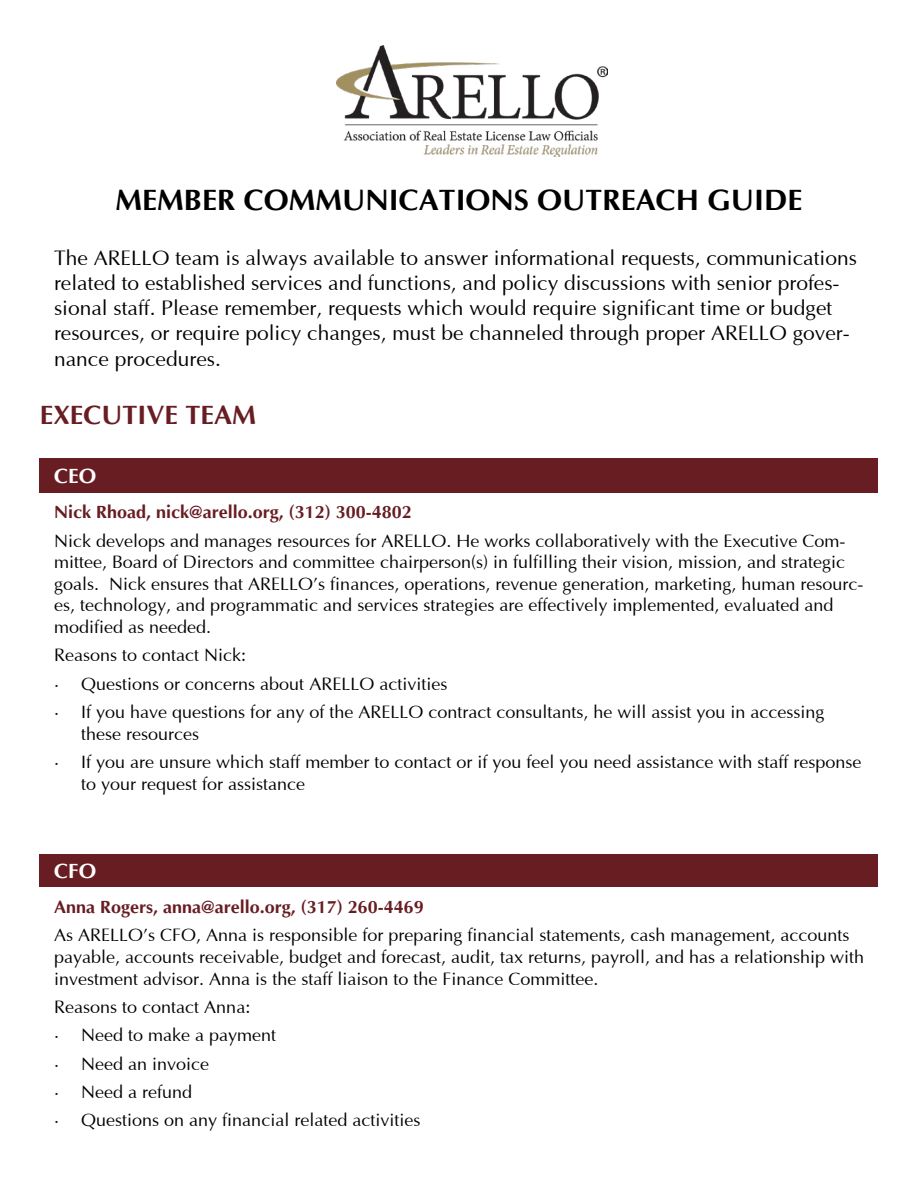
<style>
.page{position:relative;width:918px;height:1188px;background:#fff}
.page>*{position:absolute;margin:0;border:0;box-sizing:border-box;transform-origin:0 0}
.t1{font:700 30px "Optima";color:#000}
.t2{font:700 27px "Optima";color:#681d23}
.t3{font:21px/25.2px "Optima";color:#000}
.t4{font:700 21px "Optima";color:#fff}
.t5{font:18px/28.3px "Optima";color:#000}
.t6{font:700 18px "Optima";color:#681d23}
</style>
<div class="page">
<img style="left:337px;top:46px;width:270px;height:111px">
<div style="left:40px;top:459px;width:838px;height:34px;background:#681d23"></div>
<div style="left:40px;top:854px;width:838px;height:32px;background:#681d23"></div>
<h1 class="t1" style="left:116px;top:183px;width:688px">MEMBER COMMUNICATIONS OUTREACH GUIDE</h1>
<p class="t3" style="left:54px;top:246px;width:804px">The ARELLO team is always available to answer informational requests, communications related to established services and functions, and policy discussions with senior profes&shy;sional staff. Please remember, requests which would require significant time or budget resources, or require policy changes, must be channeled through proper ARELLO gover&shy;nance procedures.</p>
<h2 class="t2" style="left:40px;top:400px;width:218px">EXECUTIVE TEAM</h2>
<p class="t6" style="left:54px;top:502px;width:359px">Nick Rhoad, nick@arello.org, (312) 300-4802</p>
<p class="t5" style="left:54px;top:531px;width:811px;line-height:21.6px">Nick develops and manages resources for ARELLO. He works collaboratively with the Executive Com&shy;mittee, Board of Directors and committee chairperson(s) in fulfilling their vision, mission, and strategic goals. Nick ensures that ARELLO’s finances, operations, revenue generation, marketing, human resourc&shy;es, technology, and programmatic and services strategies are effectively implemented, evaluated and modified as needed.</p>
<p class="t5" style="left:54px;top:642px;width:772px">Reasons to contact Nick:<br>· Questions or concerns about ARELLO activities<br>· If you have questions for any of the ARELLO contract consultants, he will assist you in accessing</p>
<p class="t5" style="left:54px;top:720px;width:809px;text-indent:27px">these resources<br>· If you are unsure which staff member to contact or if you feel you need assistance with staff response</p>
<p class="t5" style="left:81px;top:770px;width:226px">to your request for assistance</p>
<p class="t4" style="left:54px;top:859px;width:43px">CFO</p>
<p class="t6" style="left:54px;top:897px;width:371px">Anna Rogers, anna@arello.org, (317) 260-4469</p>
<p class="t5" style="left:54px;top:925px;width:812px;line-height:21.6px">As ARELLO’s CFO, Anna is responsible for preparing financial statements, cash management, accounts payable, accounts receivable, budget and forecast, audit, tax returns, payroll, and has a relationship with investment advisor. Anna is the staff liaison to the Finance Committee.</p>
<p class="t5" style="left:54px;top:994px;width:368px">Reasons to contact Anna:<br>· Need to make a payment<br>· Need an invoice<br>· Need a refund<br>· Questions on any financial related activities</p>
</div>
